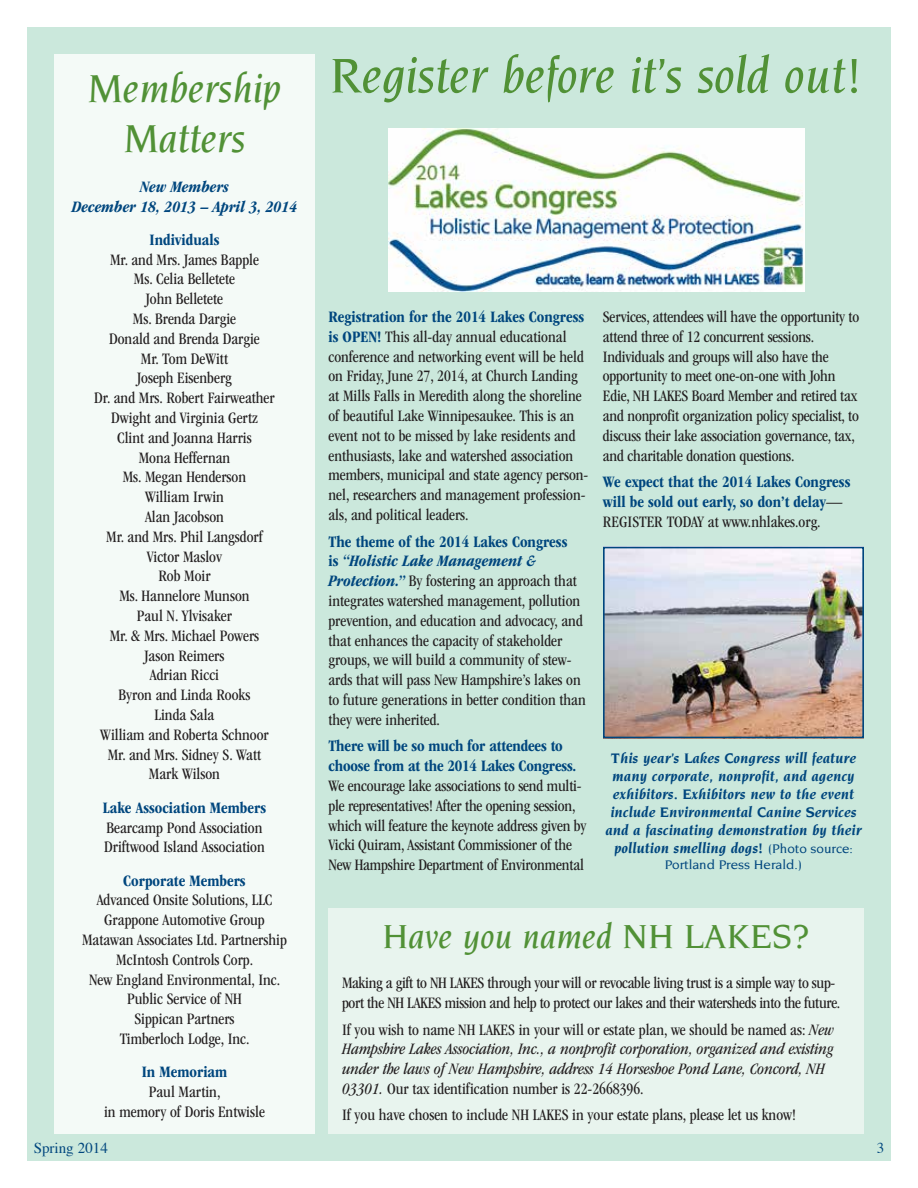
<style>
.page{position:relative;width:918px;height:1188px;background:#fff}
.page>*{position:absolute;margin:0;border:0;box-sizing:border-box;transform-origin:0 0}
.t1{font:italic 500 52.5px "Novarese Std";color:#519136}
.t2{font:italic 500 42px/50.4px "Novarese Std";color:#519136;text-align:center}
.t3{font:italic 500 36px "Novarese Std";color:#519136}
.t4{font:condensed 16.5px/19.8px "ITC Garamond Std";color:#231f20}
.t5{font:italic condensed 16.5px/19.8px "ITC Garamond Std";color:#231f20}
.t6{font:700 condensed 16.5px/19.8px "ITC Garamond Std";color:#00467e}
.t7{font:condensed 16.5px/19.8px "ITC Garamond Std";letter-spacing:-.02em;color:#231f20}
.t8{font:italic 700 condensed 16.5px/19.8px "ITC Garamond Std";color:#00467e;text-align:center}
.t9{font:italic 700 15px/18px "Novarese Std";color:#00467e;text-align:center}
.t10{font:15px "Times";color:#00467e}
.t11{font:500 13.5px "Novarese Std";color:#00467e}
.s1{font-weight:700;color:#00467e}
.s2{font-weight:700;font-style:italic;color:#00467e}
.s3{font-weight:400;color:#231f20}
.s4{font-weight:500;font-style:normal;font-size:13.5px}
.s5{font-style:normal}
</style>
<div class="page">
<div style="left:27px;top:27px;width:864px;height:1134px;background:#cbe8dc"></div>
<img style="left:388px;top:128px;width:416px;height:163px">
<img style="left:606px;top:550px;width:255px;height:185px">
<div style="left:603px;top:547px;width:261px;height:191px;border:2px solid #00467e"></div>
<div style="left:329px;top:908px;width:535px;height:226px;background:#e8f4ee"></div>
<div style="left:54px;top:54px;width:261px;height:1080px;background:#f4faf7"></div>
<h2 class="t2" style="left:88px;top:63px;width:195px">Membership<br>Matters</h2>
<p class="t8" style="left:72px;top:177px;width:227px">New Members<br>December 18, 2013 – April 3, 2014</p>
<p class="t6" style="left:150px;top:230px;width:71px">Individuals</p>
<p class="t4" style="left:94px;top:250px;width:182px;text-align:center">Mr. and Mrs. James Bapple<br>Ms. Celia Belletete<br>John Belletete<br>Ms. Brenda Dargie<br>Donald and Brenda Dargie<br>Mr. Tom DeWitt<br>Joseph Eisenberg<br>Dr. and Mrs. Robert Fairweather<br>Dwight and Virginia Gertz<br>Clint and Joanna Harris<br>Mona Heffernan<br>Ms. Megan Henderson<br>William Irwin<br>Alan Jacobson<br>Mr. and Mrs. Phil Langsdorf<br>Victor Maslov<br>Rob Moir<br>Ms. Hannelore Munson<br>Paul N. Ylvisaker<br>Mr. &amp; Mrs. Michael Powers<br>Jason Reimers<br>Adrian Ricci<br>Byron and Linda Rooks<br>Linda Sala<br>William and Roberta Schnoor<br>Mr. and Mrs. Sidney S. Watt<br>Mark Wilson</p>
<p class="t6" style="left:103px;top:798px;width:165px">Lake Association Members</p>
<p class="t4" style="left:104px;top:818px;width:162px">Bearcamp Pond Association<br>Driftwood Island Association</p>
<p class="t6" style="left:123px;top:871px;width:124px">Corporate Members</p>
<p class="t4" style="left:82px;top:890px;width:206px;text-align:center">Advanced Onsite Solutions, LLC<br>Grappone Automotive Group<br>Matawan Associates Ltd. Partnership<br>McIntosh Controls Corp.<br>New England Environmental, Inc.<br>Public Service of NH<br>Sippican Partners<br>Timberloch Lodge, Inc.</p>
<p class="t6" style="left:142px;top:1062px;width:87px">In Memoriam</p>
<p class="t4" style="left:104px;top:1082px;width:162px;text-align:center">Paul Martin,<br>in memory of Doris Entwisle</p>
<h1 class="t1" style="left:330px;top:47px;width:535px">Register before it’s sold out!</h1>
<p class="t4" style="left:328px;top:307px;width:261px"><span class="s1">Registration for the 2014 Lakes Congress is OPEN!</span> This all-day annual educational conference and networking event will be held on Friday, June 27, 2014, at Church Landing at Mills Falls in Meredith along the shoreline of beautiful Lake Winnipesaukee. This is an event not to be missed by lake residents and enthusiasts, lake and watershed association members, municipal and state agency person&shy;nel, researchers and management profession&shy;als, and political leaders.</p>
<p class="t4" style="left:328px;top:532px;width:259px"><span class="s1">The theme of the 2014 Lakes Congress<br>is</span> <span class="s2">“Holistic Lake Management &amp; Protection.”</span> By fostering an approach that integrates watershed management, pollution prevention, and education and advocacy, and that enhances the capacity of stakeholder groups, we will build a community of stew&shy;ards that will pass New Hampshire’s lakes on to future generations in better condition than they were inherited.</p>
<p class="t6" style="left:328px;top:736px;width:249px">There will be so much for attendees to choose from at the 2014 Lakes Congress.</p>
<p class="t4" style="left:328px;top:776px;width:259px">We encourage lake associations to send multi&shy;ple representatives! After the opening session, which will feature the keynote address given by Vicki Quiram, Assistant Commissioner of the New Hampshire Department of Environmental</p>
<p class="t4" style="left:603px;top:307px;width:258px">Services, attendees will have the opportunity to attend three of 12 concurrent sessions.<br>Individuals and groups will also have the opportunity to meet one-on-one with John Edie, NH LAKES Board Member and retired tax and nonprofit organization policy specialist, to discuss their lake association governance, tax, and charitable donation questions.</p>
<p class="t6" style="left:603px;top:472px;width:249px">We expect that the 2014 Lakes Congress will be sold out early, so don’t delay<span class="s3">—<br>REGISTER TODAY at www.nhlakes.org.</span></p>
<p class="t9" style="left:605px;top:749px;width:258px">This year’s Lakes Congress will feature many corporate, nonprofit, and agency exhibitors. Exhibitors new to the event include Environmental Canine Services and a fascinating demonstration by their pollution smelling dogs! <span class="s4">(Photo source:</span></p>
<p class="t11" style="left:665px;top:857px;width:139px">Portland Press Herald.)</p>
<h3 class="t3" style="left:382px;top:917px;width:429px">Have you named NH LAKES?</h3>
<p class="t7" style="left:342px;top:973px;width:500px">Making a gift to NH LAKES through your will or revocable living trust is a simple way to sup&shy;port the NH LAKES mission and help to protect our lakes and their watersheds into the future.</p>
<p class="t5" style="left:342px;top:1020px;width:494px"><span class="s5">If you wish to name NH LAKES in your will or estate plan, we should be named as:</span> New Hampshire Lakes Association, Inc., a nonprofit corporation, organized and existing under the laws of New Hampshire, address 14 Horseshoe Pond Lane, Concord, NH 03301. <span class="s5">Our tax identification number is 22-2668396.</span></p>
<p class="t4" style="left:342px;top:1105px;width:455px">If you have chosen to include NH LAKES in your estate plans, please let us know!</p>
<p class="t10" style="left:34px;top:1134px;width:76px">Spring 2014</p>
<p class="t10" style="left:877px;top:1134px;width:9px">3</p>
</div>
